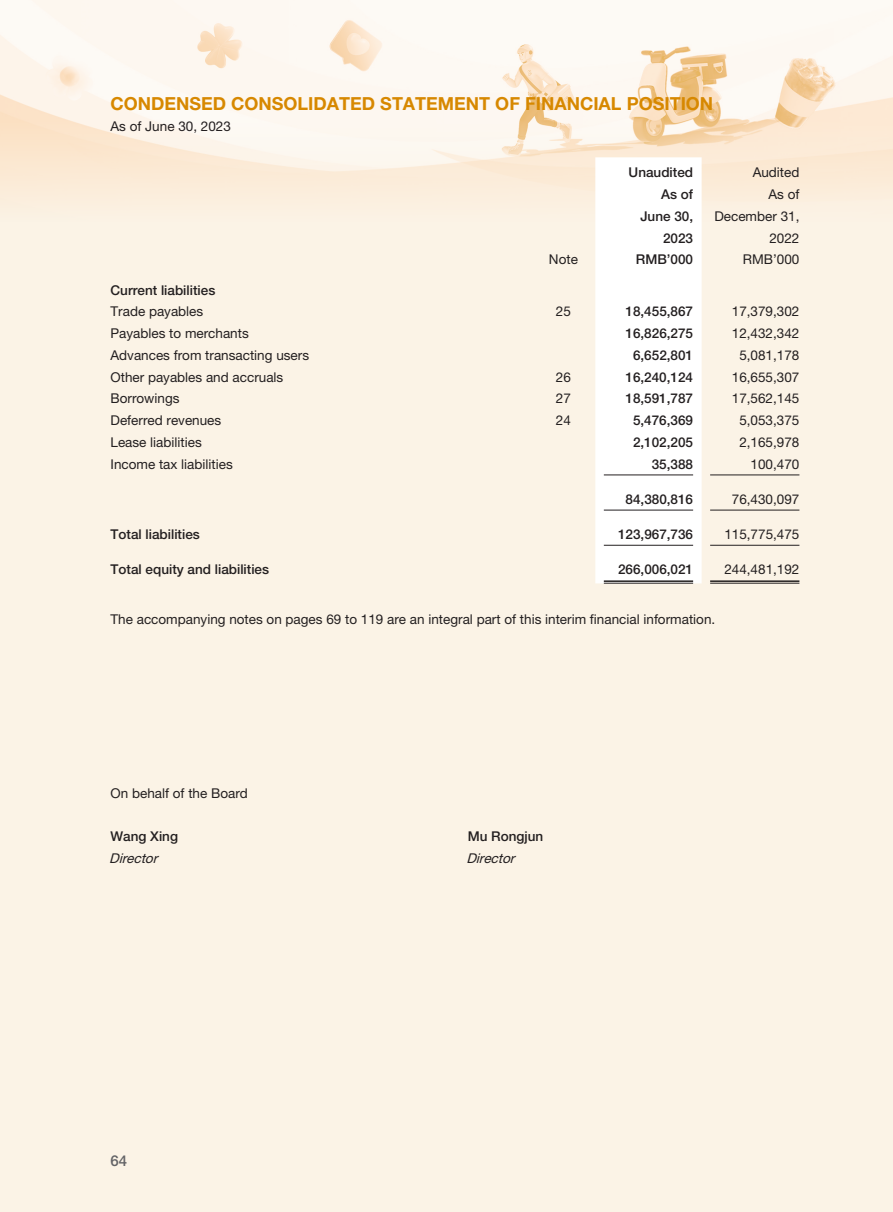
<style>
.page{position:relative;width:893px;height:1212px;background:#fbf3e6}
.page>*{position:absolute;margin:0;border:0;box-sizing:border-box;transform-origin:0 0}
.t1{font:700 18px "Helvetica Neue LT Std";color:#d78800}
.t2{font:500 15px "Helvetica Neue LT Std";color:#636366}
.t3{font:13.5px/21.8px "Helvetica Neue LT Std";color:#231f20;text-align:right}
.t4{font:500 13.5px/21.8px "Helvetica Neue LT Std";color:#231f20;text-align:right}
.t5{font:italic 13.5px "Helvetica Neue LT Std";color:#231f20}
</style>
<div class="page">
<img style="left:0;top:0;width:893px;height:199px">
<div style="left:595px;top:157px;width:107px;height:426px;background:#fff"></div>
<hr style="left:604px;top:474px;width:89px;height:1px;background:#231f20">
<hr style="left:710px;top:474px;width:89px;height:1px;background:#231f20">
<hr style="left:604px;top:510px;width:89px;height:1px;background:#231f20">
<hr style="left:710px;top:510px;width:89px;height:1px;background:#231f20">
<hr style="left:604px;top:545px;width:89px;height:1px;background:#231f20">
<hr style="left:710px;top:545px;width:89px;height:1px;background:#231f20">
<hr style="left:604px;top:580px;width:89px;height:2px;background:#231f20">
<hr style="left:604px;top:583px;width:89px;height:1px;background:#231f20">
<hr style="left:710px;top:580px;width:89px;height:2px;background:#231f20">
<hr style="left:710px;top:583px;width:89px;height:1px;background:#231f20">
<h1 class="t1" style="left:111px;top:92px;width:604px">CONDENSED CONSOLIDATED STATEMENT OF FINANCIAL POSITION</h1>
<p class="t3" style="left:111px;top:116px;width:122px">As of June 30, 2023</p>
<p class="t4" style="left:629px;top:162px;width:66px">Unaudited<br>As of<br>June 30,<br>2023</p>
<p class="t3" style="left:714px;top:162px;width:87px">Audited<br>As of<br>December 31,<br>2022</p>
<p class="t3" style="left:549px;top:248px;width:30px">Note</p>
<p class="t4" style="left:636px;top:249px;width:59px">RMB’000</p>
<p class="t3" style="left:743px;top:248px;width:58px">RMB’000</p>
<p class="t4" style="left:111px;top:279px;width:106px">Current liabilities</p>
<p class="t3" style="left:111px;top:300px;width:94px">Trade payables</p>
<p class="t3" style="left:556px;top:300px;width:17px">25</p>
<p class="t4" style="left:626px;top:301px;width:69px">18,455,867</p>
<p class="t3" style="left:732px;top:300px;width:69px">17,379,302</p>
<p class="t3" style="left:111px;top:322px;width:140px">Payables to merchants</p>
<p class="t4" style="left:626px;top:322px;width:69px">16,826,275</p>
<p class="t3" style="left:732px;top:322px;width:69px">12,432,342</p>
<p class="t3" style="left:111px;top:344px;width:200px">Advances from transacting users</p>
<p class="t4" style="left:633px;top:344px;width:62px">6,652,801</p>
<p class="t3" style="left:739px;top:344px;width:62px">5,081,178</p>
<p class="t3" style="left:111px;top:366px;width:174px">Other payables and accruals</p>
<p class="t3" style="left:556px;top:366px;width:17px">26</p>
<p class="t4" style="left:625px;top:366px;width:69px">16,240,124</p>
<p class="t3" style="left:732px;top:366px;width:69px">16,655,307</p>
<p class="t3" style="left:111px;top:387px;width:70px">Borrowings</p>
<p class="t3" style="left:556px;top:387px;width:17px">27</p>
<p class="t4" style="left:625px;top:388px;width:69px">18,591,787</p>
<p class="t3" style="left:732px;top:387px;width:69px">17,562,145</p>
<p class="t3" style="left:111px;top:409px;width:112px">Deferred revenues</p>
<p class="t3" style="left:556px;top:409px;width:17px">24</p>
<p class="t4" style="left:633px;top:409px;width:62px">5,476,369</p>
<p class="t3" style="left:739px;top:409px;width:62px">5,053,375</p>
<p class="t3" style="left:110px;top:431px;width:93px">Lease liabilities</p>
<p class="t4" style="left:633px;top:431px;width:62px">2,102,205</p>
<p class="t3" style="left:739px;top:431px;width:62px">2,165,978</p>
<p class="t3" style="left:110px;top:453px;width:124px">Income tax liabilities</p>
<p class="t4" style="left:652px;top:453px;width:43px">35,388</p>
<p class="t3" style="left:751px;top:453px;width:50px">100,470</p>
<p class="t4" style="left:626px;top:488px;width:69px">84,380,816</p>
<p class="t3" style="left:732px;top:488px;width:69px">76,430,097</p>
<p class="t4" style="left:111px;top:523px;width:91px">Total liabilities</p>
<p class="t4" style="left:618px;top:523px;width:77px">123,967,736</p>
<p class="t3" style="left:724px;top:523px;width:77px">115,775,475</p>
<p class="t4" style="left:111px;top:558px;width:160px">Total equity and liabilities</p>
<p class="t4" style="left:618px;top:558px;width:77px">266,006,021</p>
<p class="t3" style="left:724px;top:558px;width:77px">244,481,192</p>
<p class="t3" style="left:111px;top:608px;width:606px">The accompanying notes on pages 69 to 119 are an integral part of this interim financial information.</p>
<p class="t3" style="left:111px;top:782px;width:139px">On behalf of the Board</p>
<p class="t4" style="left:111px;top:825px;width:69px">Wang Xing</p>
<p class="t4" style="left:468px;top:825px;width:77px">Mu Rongjun</p>
<p class="t5" style="left:109px;top:850px;width:54px">Director</p>
<p class="t5" style="left:466px;top:850px;width:54px">Director</p>
<p class="t2" style="left:111px;top:1151px;width:18px">64</p>
</div>
